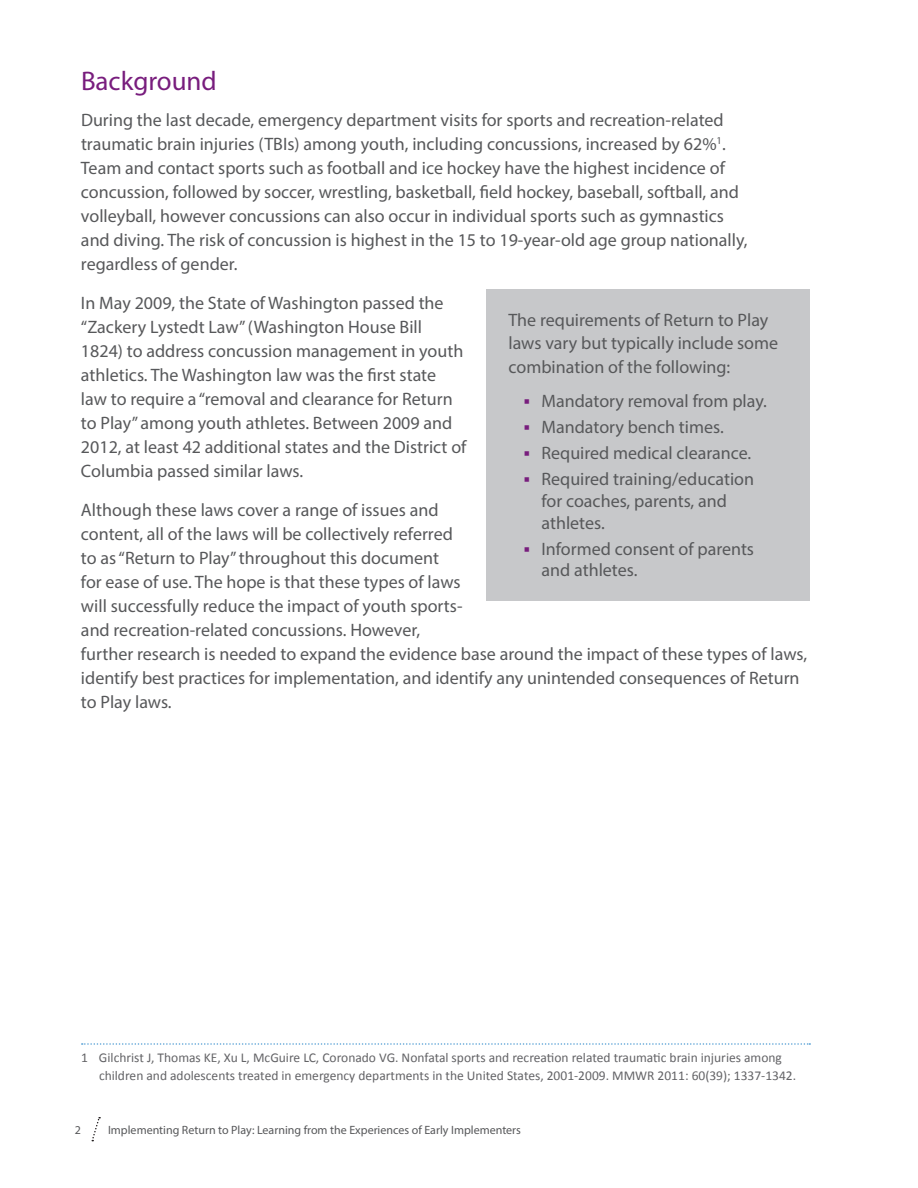
<style>
.page{position:relative;width:918px;height:1188px;background:#fff}
.page>*{position:absolute;margin:0;border:0;box-sizing:border-box;transform-origin:0 0}
.Heading_2{font:27px "Myriad Pro";color:#781d7d}
.t1{font:18px/24px "Myriad Pro";color:#57585a}
.Footnote{font:13.5px/18px "Calibri";color:#636366}
.t2{font:12px "Myriad Pro";color:#57585a}
</style>
<div class="page">
<svg style="left:91px;top:1117px;width:10px;height:24px"></svg>
<svg style="left:82px;top:1043px;width:728px;height:2px"></svg>
<div style="left:486px;top:290px;width:324px;height:312px;background:#c7c8ca"></div>
<p class="Heading_2" style="left:81px;top:64px;width:137px">Background</p>
<p class="t1" style="left:81px;top:107px;width:668px">During the last decade, emergency department visits for sports and recreation-related traumatic brain injuries (TBIs) among youth, including concussions, increased by 62%<sup>1</sup>.<br>Team and contact sports such as football and ice hockey have the highest incidence of concussion, followed by soccer, wrestling, basketball, field hockey, baseball, softball, and volleyball, however concussions can also occur in individual sports such as gymnastics and diving. The risk of concussion is highest in the 15 to 19-year-old age group nationally, regardless of gender.</p>
<p class="t1" style="left:81px;top:290px;width:387px">In May 2009, the State of Washington passed the “Zackery Lystedt Law” (Washington House Bill 1824) to address concussion management in youth athletics. The Washington law was the first state law to require a “removal and clearance for Return to Play” among youth athletes. Between 2009 and 2012, at least 42 additional states and the District of Columbia passed similar laws.</p>
<p class="t1" style="left:81px;top:497px;width:728px">Although these laws cover a range of issues and<br>content, all of the laws will be collectively referred<br>to as “Return to Play” throughout this document<br>for ease of use. The hope is that these types of laws<br>will successfully reduce the impact of youth sports-<br>and recreation-related concussions. However,<br>further research is needed to expand the evidence base around the impact of these types of laws, identify best practices for implementation, and identify any unintended consequences of Return to Play laws.</p>
<p class="t1" style="left:508px;top:307px;width:271px">The requirements of Return to Play laws vary but typically include some combination of the following:</p>
<p class="t1" style="left:542px;top:389px;width:227px">Mandatory removal from play.</p>
<p class="t1" style="left:542px;top:415px;width:184px">Mandatory bench times.</p>
<p class="t1" style="left:542px;top:441px;width:211px">Required medical clearance.</p>
<p class="t1" style="left:542px;top:468px;width:214px;line-height:21.6px">Required training/education for coaches, parents, and athletes.</p>
<p class="t1" style="left:542px;top:538px;width:214px;line-height:21.6px">Informed consent of parents and athletes.</p>
<p class="Footnote" style="left:99px;top:1049px;width:699px;text-indent:-18px">1 Gilchrist J, Thomas KE, Xu L, McGuire LC, Coronado VG. Nonfatal sports and recreation related traumatic brain injuries among children and adolescents treated in emergency departments in the United States, 2001-2009. MMWR 2011: 60(39); 1337-1342.</p>
<p class="t2" style="left:75px;top:1123px;width:8px">2</p>
<p class="t2" style="left:108px;top:1123px;width:414px">Implementing Return to Play: Learning from the Experiences of Early Implementers</p>
</div>
